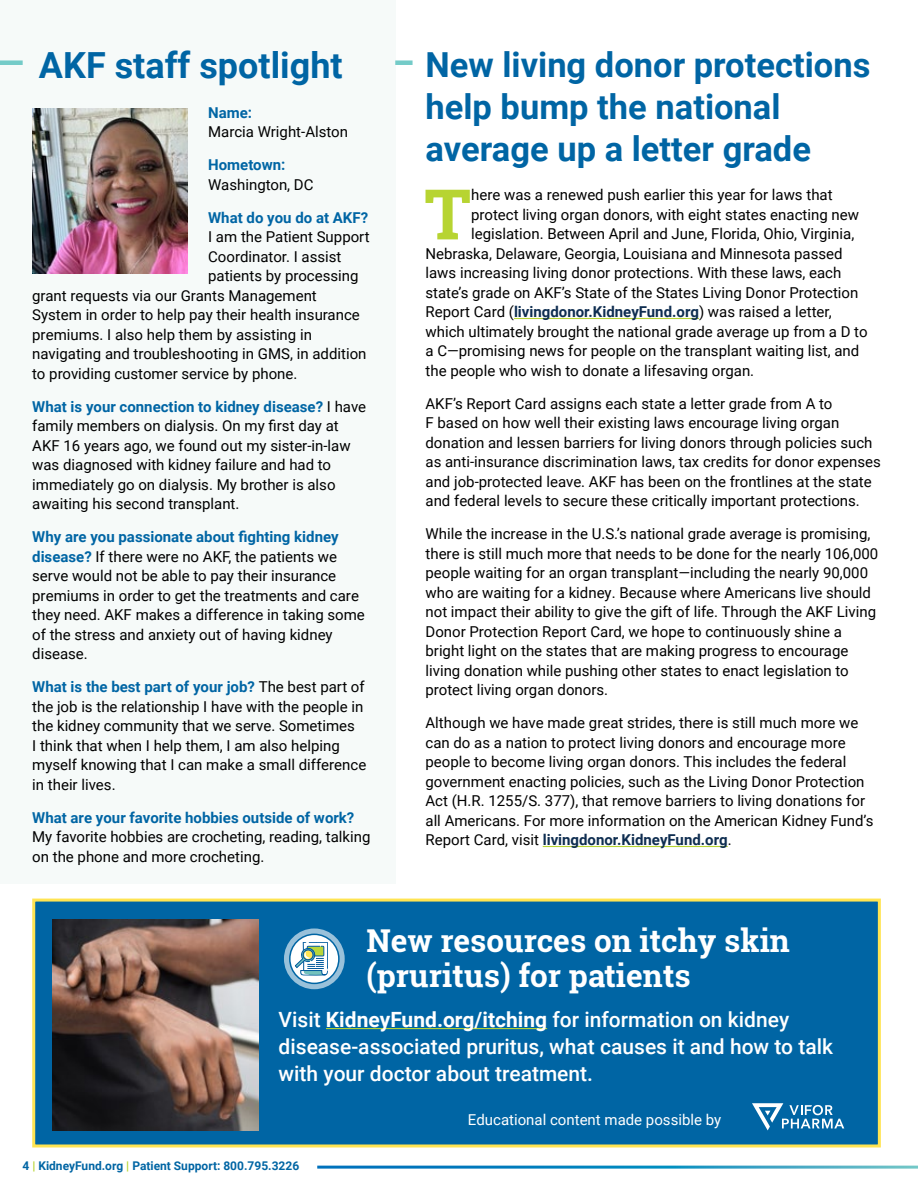
<style>
.page{position:relative;width:918px;height:1188px;background:#fff}
.page>*{position:absolute;margin:0;border:0;box-sizing:border-box;transform-origin:0 0}
.t1{font:700 69.9px "Roboto Slab";color:#b7d432}
.t2{font:700 36px "Roboto";color:#0065a4}
.t3{font:700 34.5px/42px "Roboto";color:#0065a4}
.t4{font:700 31.5px/34.5px "Roboto Slab";color:#fff}
.t5{font:500 21px/27px "Roboto";color:#fff}
.t6{font:15px/19.5px "Roboto";color:#000}
.t7{font:700 15px "Roboto";color:#0065a4}
.t8{font:15px "Roboto";color:#fff}
.t9{font:700 12px "Roboto";color:#0065a4}
.s1{font-weight:700;color:#0065a4}
.s2{font-weight:700;color:#0e2d50}
.s3{font-weight:700}
.s4{color:#b7d432}
</style>
<div class="page">
<div style="left:0;top:0;width:395px;height:883px;background:#f6faf9"></div>
<div style="left:395px;top:60px;width:18px;height:5px;background:#74cbc8"></div>
<div style="left:0;top:60px;width:23px;height:5px;background:#74cbc8"></div>
<hr style="left:514px;top:318px;width:185px;height:1px;background:#b7d432">
<hr style="left:543px;top:846px;width:185px;height:1px;background:#b7d432">
<img style="left:32px;top:108px;width:156px;height:165px">
<div style="left:34px;top:900px;width:845px;height:246px;background:#0065a4"></div>
<div style="left:32px;top:899px;width:849px;height:249px;border:3px solid #ffe452"></div>
<hr style="left:326px;top:1028px;width:221px;height:1px;background:#b7d432">
<img style="left:52px;top:919px;width:207px;height:211px">
<svg style="left:284px;top:928px;width:61px;height:61px"></svg>
<div style="left:290px;top:934px;width:49px;height:49px;background:#fff;border-radius:50%"></div>
<svg style="left:295px;top:942px;width:33px;height:34px"></svg>
<div style="left:289px;top:934px;width:51px;height:50px;border:2px solid #0065a4;border-radius:50%"></div>
<svg style="left:752px;top:1103px;width:92px;height:27px"></svg>
<h2 class="t2" style="left:39px;top:40px;width:305px">AKF staff spotlight</h2>
<p class="t7" style="left:208px;top:102px;width:45px">Name:</p>
<p class="t6" style="left:208px;top:122px;width:141px">Marcia Wright-Alston</p>
<p class="t7" style="left:208px;top:155px;width:79px">Hometown:</p>
<p class="t6" style="left:208px;top:174px;width:107px">Washington, DC</p>
<p class="t7" style="left:208px;top:207px;width:161px">What do you do at AKF?</p>
<p class="t6" style="left:208px;top:227px;width:163px">I am the Patient Support</p>
<p class="t6" style="left:208px;top:246px;width:135px">Coordinator. I assist</p>
<p class="t6" style="left:208px;top:266px;width:152px">patients by processing</p>
<p class="t6" style="left:32px;top:285px;width:286px">grant requests via our Grants Management</p>
<p class="t6" style="left:32px;top:305px;width:329px">System in order to help pay their health insurance</p>
<p class="t6" style="left:32px;top:324px;width:281px">premiums. I also help them by assisting in</p>
<p class="t6" style="left:32px;top:344px;width:336px">navigating and troubleshooting in GMS, in addition</p>
<p class="t6" style="left:32px;top:363px;width:267px">to providing customer service by phone.</p>
<p class="t6" style="left:32px;top:396px;width:335px"><span class="s1">What is your connection to kidney disease?</span> I have family members on dialysis. On my first day at AKF 16 years ago, we found out my sister-in-law was diagnosed with kidney failure and had to immediately go on dialysis. My brother is also awaiting his second transplant.</p>
<p class="t6" style="left:32px;top:527px;width:334px"><span class="s1">Why are you passionate about fighting kidney disease?</span> If there were no AKF, the patients we serve would not be able to pay their insurance premiums in order to get the treatments and care they need. AKF makes a difference in taking some of the stress and anxiety out of having kidney disease.</p>
<p class="t6" style="left:32px;top:677px;width:336px"><span class="s1">What is the best part of your job?</span> The best part of the job is the relationship I have with the people in the kidney community that we serve. Sometimes<br>I think that when I help them, I am also helping myself knowing that I can make a small difference in their lives.</p>
<p class="t7" style="left:32px;top:807px;width:324px">What are your favorite hobbies outside of work?</p>
<p class="t6" style="left:32px;top:827px;width:340px">My favorite hobbies are crocheting, reading, talking on the phone and more crocheting.</p>
<h3 class="t3" style="left:426px;top:42px;width:446px">New living donor protections help bump the national average up a letter grade</h3>
<h1 class="t1" style="left:424px;top:166px;width:48px">T</h1>
<p class="t6" style="left:471px;top:185px;width:363px">here was a renewed push earlier this year for laws that</p>
<p class="t6" style="left:471px;top:204px;width:389px">protect living organ donors, with eight states enacting new</p>
<p class="t6" style="left:471px;top:224px;width:385px">legislation. Between April and June, Florida, Ohio, Virginia,</p>
<p class="t6" style="left:426px;top:243px;width:419px">Nebraska, Delaware, Georgia, Louisiana and Minnesota passed</p>
<p class="t6" style="left:426px;top:263px;width:417px">laws increasing living donor protections. With these laws, each</p>
<p class="t6" style="left:426px;top:282px;width:434px">state’s grade on AKF’s State of the States Living Donor Protection</p>
<p class="t6" style="left:426px;top:302px;width:408px">Report Card (<span class="s2">livingdonor.KidneyFund.org</span>) was raised a letter,</p>
<p class="t6" style="left:426px;top:321px;width:444px">which ultimately brought the national grade average up from a D to</p>
<p class="t6" style="left:426px;top:341px;width:435px">a C—promising news for people on the transplant waiting list, and</p>
<p class="t6" style="left:426px;top:360px;width:330px">the people who wish to donate a lifesaving organ.</p>
<p class="t6" style="left:426px;top:393px;width:457px">AKF’s Report Card assigns each state a letter grade from A to<br>F based on how well their existing laws encourage living organ donation and lessen barriers for living donors through policies such as anti-insurance discrimination laws, tax credits for donor expenses and job-protected leave. AKF has been on the frontlines at the state and federal levels to secure these critically important protections.</p>
<p class="t6" style="left:426px;top:524px;width:454px">While the increase in the U.S.’s national grade average is promising, there is still much more that needs to be done for the nearly 106,000 people waiting for an organ transplant—including the nearly 90,000 who are waiting for a kidney. Because where Americans live should not impact their ability to give the gift of life. Through the AKF Living Donor Protection Report Card, we hope to continuously shine a bright light on the states that are making progress to encourage living donation while pushing other states to enact legislation to protect living organ donors.</p>
<p class="t6" style="left:426px;top:713px;width:450px">Although we have made great strides, there is still much more we can do as a nation to protect living donors and encourage more people to become living organ donors. This includes the federal government enacting policies, such as the Living Donor Protection Act (H.R. 1255/S. 377), that remove barriers to living donations for all Americans. For more information on the American Kidney Fund’s Report Card, visit <span class="s2">livingdonor.KidneyFund.org</span>.</p>
<h3 class="t4" style="left:366px;top:923px;width:425px">New resources on itchy skin (pruritus) for patients</h3>
<h3 class="t5" style="left:279px;top:1005px;width:556px">Visit <span class="s3">KidneyFund.org/itching</span> for information on kidney disease-associated pruritus, what causes it and how to talk with your doctor about treatment.</h3>
<p class="t8" style="left:468px;top:1110px;width:255px">Educational content made possible by</p>
<p class="t9" style="left:22px;top:1158px;width:278px">4 <span class="s4">|</span> KidneyFund.org <span class="s4">|</span> Patient Support: 800.795.3226</p>
</div>
